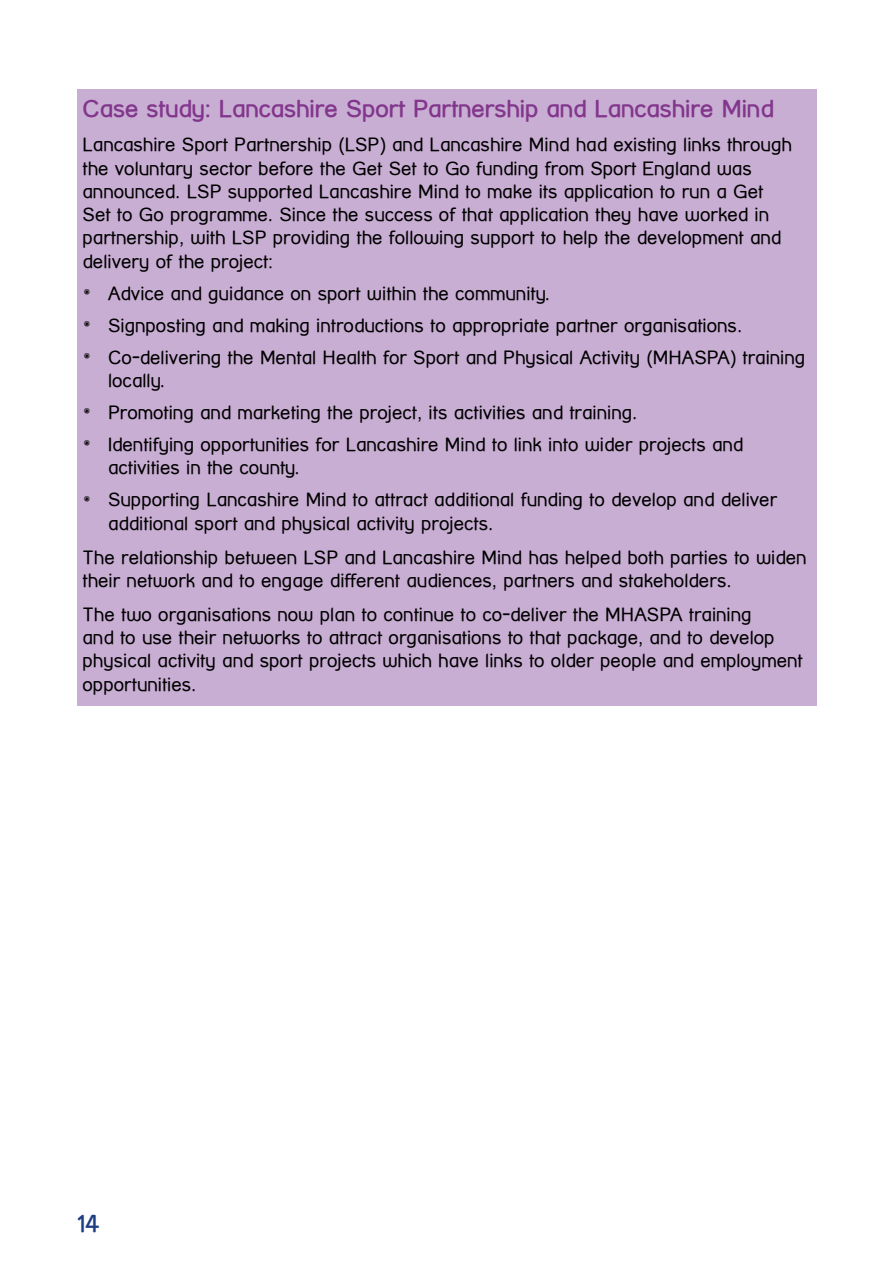
<style>
.page{position:relative;width:893px;height:1263px;background:#fff}
.page>*{position:absolute;margin:0;border:0;box-sizing:border-box;transform-origin:0 0}
.t1{font:700 24px "Street Corner";color:#82368c}
.t2{font:700 24px "Street Corner";color:#1e3e84}
.t3{font:18.75px/23.2px "Street Corner";color:#000}
.s1{font-size:28.5px}
</style>
<div class="page">
<div style="left:77px;top:89px;width:739px;height:616px;background:#c9aed4"></div>
<p class="t1" style="left:83px;top:95px;width:693px">Case study: Lancashire Sport Partnership and Lancashire Mind</p>
<p class="t3" style="left:83px;top:133px;width:711px">Lancashire Sport Partnership (LSP) and Lancashire Mind had existing links through the voluntary sector before the Get Set to Go funding from Sport England was announced. LSP supported Lancashire Mind to make its application to run a Get Set to Go programme. Since the success of that application they have worked in partnership, with LSP providing the following support to help the development and delivery of the project:</p>
<p class="t3" style="left:83px;top:281px;width:469px"><span class="s1">•</span> Advice and guidance on sport within the community.</p>
<p class="t3" style="left:83px;top:313px;width:661px"><span class="s1">•</span> Signposting and making introductions to appropriate partner organisations.</p>
<p class="t3" style="left:108px;top:345px;width:699px;text-indent:-25px"><span class="s1">•</span> Co-delivering the Mental Health for Sport and Physical Activity (MHASPA) training locally.</p>
<p class="t3" style="left:83px;top:401px;width:556px"><span class="s1">•</span> Promoting and marketing the project, its activities and training.</p>
<p class="t3" style="left:108px;top:433px;width:637px;text-indent:-25px"><span class="s1">•</span> Identifying opportunities for Lancashire Mind to link into wider projects and activities in the county.</p>
<p class="t3" style="left:108px;top:488px;width:671px;text-indent:-25px"><span class="s1">•</span> Supporting Lancashire Mind to attract additional funding to develop and deliver additional sport and physical activity projects.</p>
<p class="t3" style="left:83px;top:545px;width:726px">The relationship between LSP and Lancashire Mind has helped both parties to widen their network and to engage different audiences, partners and stakeholders.</p>
<p class="t3" style="left:83px;top:602px;width:722px">The two organisations now plan to continue to co-deliver the MHASPA training<br>and to use their networks to attract organisations to that package, and to develop physical activity and sport projects which have links to older people and employment opportunities.</p>
<p class="t2" style="left:77px;top:1209px;width:24px">14</p>
</div>
